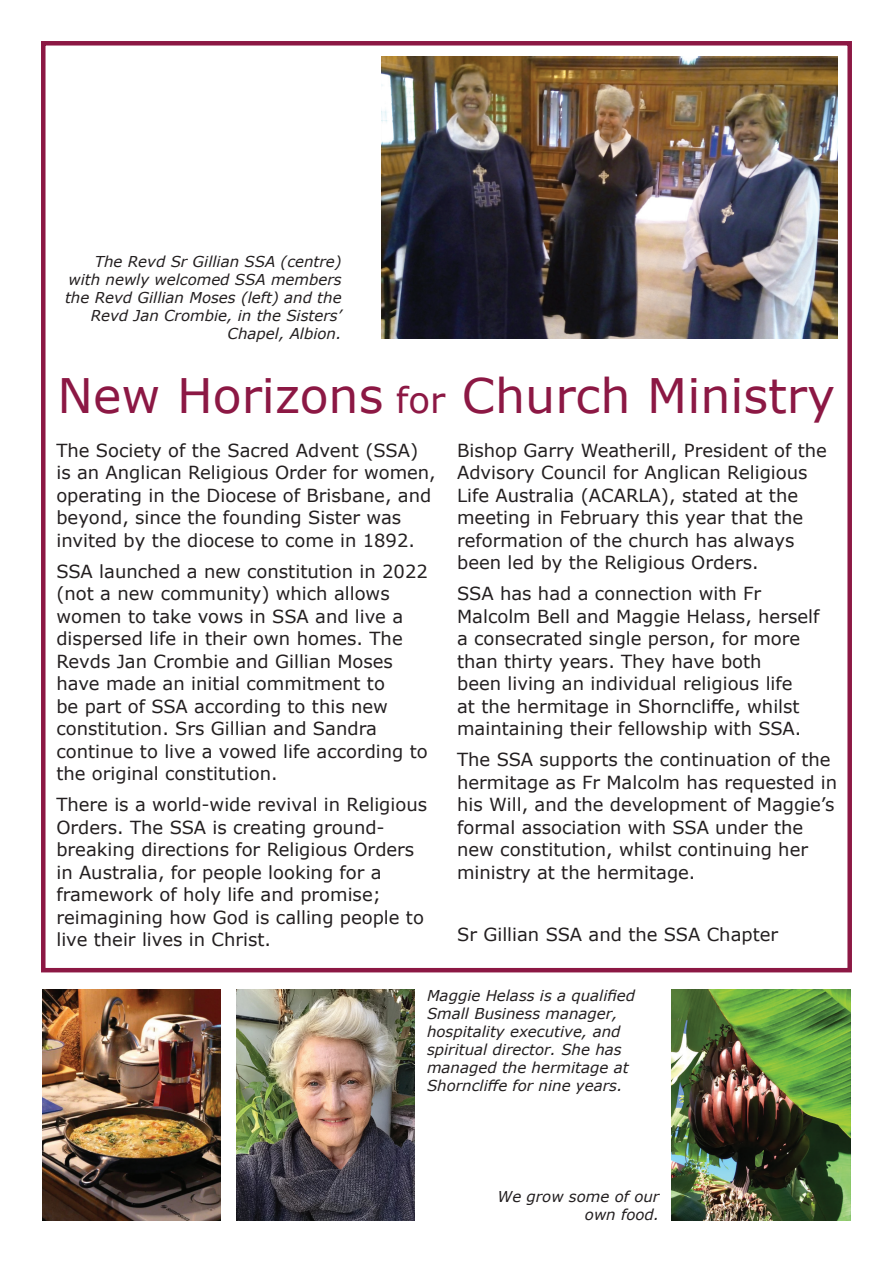
<style>
.page{position:relative;width:893px;height:1263px;background:#fff}
.page>*{position:absolute;margin:0;border:0;box-sizing:border-box;transform-origin:0 0}
.t1{font:47.55px "Verdana";color:#8c1844}
.t2{font:18px/22.5px "Verdana";color:#231f20}
.t3{font:italic 15px/18px "Verdana";color:#231f20;text-align:right}
.s1{font-size:35.7px}
</style>
<div class="page">
<div style="left:41px;top:41px;width:811px;height:931px;border:4px solid #8c1844"></div>
<img style="left:381px;top:57px;width:457px;height:282px">
<img style="left:42px;top:989px;width:179px;height:231px">
<img style="left:236px;top:989px;width:178px;height:231px">
<img style="left:672px;top:989px;width:178px;height:231px">
<p class="t3" style="left:65px;top:252px;width:278px">The Revd Sr Gillian SSA (centre) with newly welcomed SSA members the Revd Gillian Moses (left) and the<br>Revd Jan Crombie, in the Sisters’<br>Chapel, Albion.</p>
<h1 class="t1" style="left:58px;top:363px;width:779px">New Horizons <span class="s1">for</span> Church Ministry</h1>
<p class="t2" style="left:56px;top:439px;width:381px">The Society of the Sacred Advent (SSA) is an Anglican Religious Order for women, operating in the Diocese of Brisbane, and beyond, since the founding Sister was invited by the diocese to come in 1892.</p>
<p class="t2" style="left:56px;top:560px;width:373px">SSA launched a new constitution in 2022 (not a new community) which allows women to take vows in SSA and live a dispersed life in their own homes. The Revds Jan Crombie and Gillian Moses have made an initial commitment to<br>be part of SSA according to this new constitution. Srs Gillian and Sandra continue to live a vowed life according to the original constitution.</p>
<p class="t2" style="left:56px;top:793px;width:372px">There is a world-wide revival in Religious Orders. The SSA is creating ground&shy;breaking directions for Religious Orders in Australia, for people looking for a framework of holy life and promise; reimagining how God is calling people to live their lives in Christ.</p>
<p class="t2" style="left:457px;top:439px;width:371px">Bishop Garry Weatherill, President of the Advisory Council for Anglican Religious Life Australia (ACARLA), stated at the meeting in February this year that the reformation of the church has always been led by the Religious Orders.</p>
<p class="t2" style="left:457px;top:582px;width:364px">SSA has had a connection with Fr Malcolm Bell and Maggie Helass, herself a consecrated single person, for more than thirty years. They have both<br>been living an individual religious life<br>at the hermitage in Shorncliffe, whilst maintaining their fellowship with SSA.</p>
<p class="t2" style="left:457px;top:748px;width:382px">The SSA supports the continuation of the hermitage as Fr Malcolm has requested in his Will, and the development of Maggie’s formal association with SSA under the new constitution, whilst continuing her ministry at the hermitage.</p>
<p class="t2" style="left:457px;top:923px;width:323px">Sr Gillian SSA and the SSA Chapter</p>
<p class="t3" style="left:427px;top:986px;width:210px;text-align:left">Maggie Helass is a qualified<br>Small Business manager, hospitality executive, and spiritual director. She has managed the hermitage at<br>Shorncliffe for nine years.</p>
<p class="t3" style="left:497px;top:1188px;width:163px">We grow some of our own food.</p>
</div>
